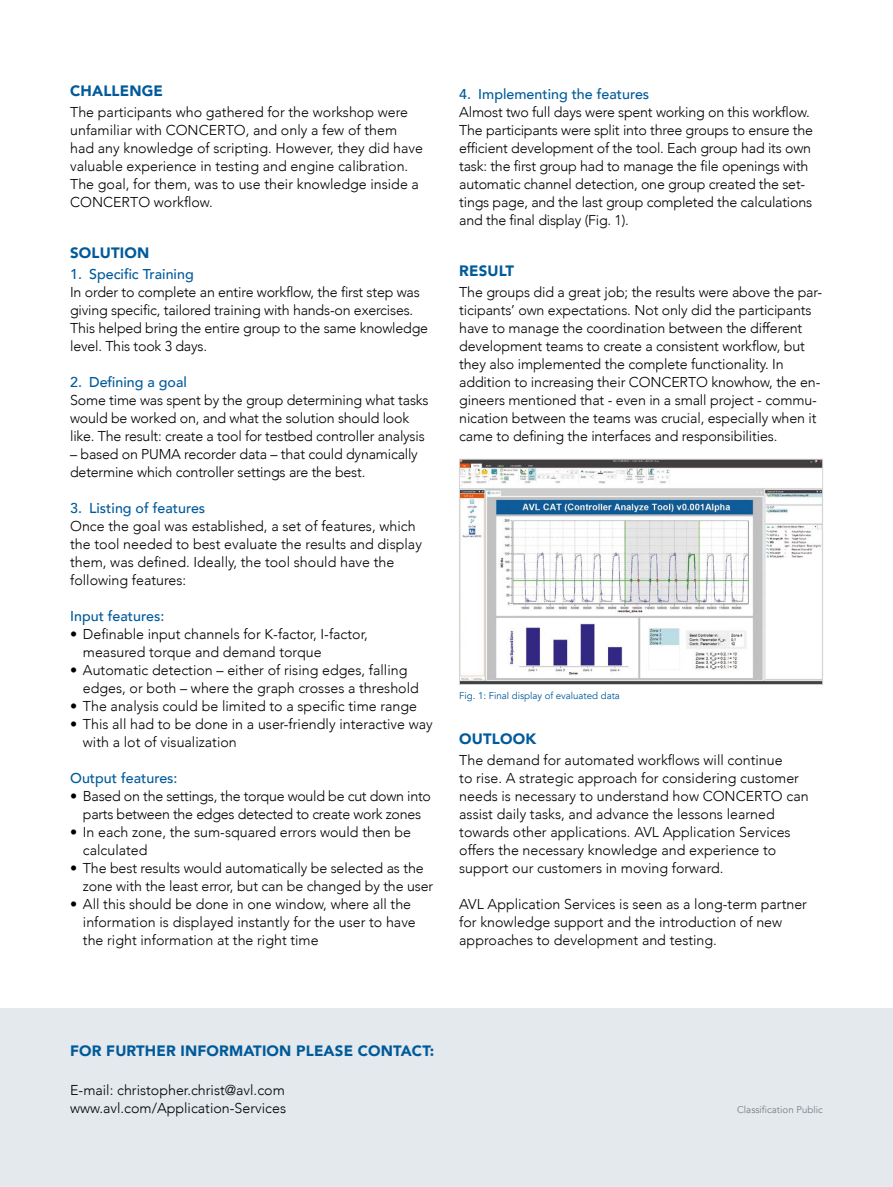
<style>
.page{position:relative;width:893px;height:1187px;background:#fff}
.page>*{position:absolute;margin:0;border:0;box-sizing:border-box;transform-origin:0 0}
.t1{font:900 15px "Avenir";letter-spacing:.01em;color:#005a9a}
.t2{font:300 14.25px/18px "Avenir";letter-spacing:-.01em;color:#000}
.t3{font:500 14.25px "Avenir";color:#005a9a}
.t4{font:9.75px "Avenir";letter-spacing:-.005em;color:#005a9a}
.t5{font:9.75px "Avenir";color:#778186}
</style>
<div class="page">
<img style="left:461px;top:461px;width:360px;height:221px">
<div style="left:459px;top:459px;width:364px;height:225px;border:1px solid #d1d6da"></div>
<div style="left:0;top:1008px;width:893px;height:178px;background:#e3e9ec"></div>
<p class="t1" style="left:70px;top:78px;width:94px">CHALLENGE</p>
<p class="t2" style="left:70px;top:103px;width:354px">The participants who gathered for the workshop were unfamiliar with CONCERTO, and only a few of them had any knowledge of scripting. However, they did have valuable experience in testing and engine calibration.<br>The goal, for them, was to use their knowledge inside a CONCERTO workflow.</p>
<p class="t1" style="left:70px;top:240px;width:81px">SOLUTION</p>
<p class="t3" style="left:70px;top:262px;width:125px">1. Specific Training</p>
<p class="t2" style="left:70px;top:283px;width:359px">In order to complete an entire workflow, the first step was giving specific, tailored training with hands-on exercises.<br>This helped bring the entire group to the same knowledge level. This took 3 days.</p>
<p class="t3" style="left:70px;top:369px;width:118px">2. Defining a goal</p>
<p class="t2" style="left:70px;top:391px;width:360px">Some time was spent by the group determining what tasks would be worked on, and what the solution should look like. The result: create a tool for testbed controller analysis</p>
<p class="t2" style="left:70px;top:445px;width:349px">– based on PUMA recorder data – that could dynamically determine which controller settings are the best.</p>
<p class="t3" style="left:70px;top:495px;width:137px">3. Listing of features</p>
<p class="t2" style="left:70px;top:517px;width:353px">Once the goal was established, a set of features, which the tool needed to best evaluate the results and display them, was defined. Ideally, the tool should have the following features:</p>
<p class="t3" style="left:70px;top:603px;width:96px">Input features:</p>
<p class="t2" style="left:83px;top:625px;width:286px;text-indent:-13px">• Definable input channels for K-factor, I-factor, measured torque and demand torque</p>
<p class="t2" style="left:83px;top:661px;width:337px;text-indent:-13px">• Automatic detection – either of rising edges, falling edges, or both – where the graph crosses a threshold</p>
<p class="t2" style="left:70px;top:697px;width:348px">• The analysis could be limited to a specific time range</p>
<p class="t2" style="left:83px;top:715px;width:351px;text-indent:-13px">• This all had to be done in a user-friendly interactive way with a lot of visualization</p>
<p class="t3" style="left:70px;top:765px;width:109px">Output features:</p>
<p class="t2" style="left:70px;top:787px;width:362px;text-align:center">• Based on the settings, the torque would be cut down into parts between the edges detected to create work zones</p>
<p class="t2" style="left:83px;top:823px;width:330px;text-indent:-13px">• In each zone, the sum-squared errors would then be calculated</p>
<p class="t2" style="left:83px;top:859px;width:352px;text-indent:-13px">• The best results would automatically be selected as the zone with the least error, but can be changed by the user</p>
<p class="t2" style="left:83px;top:895px;width:334px;text-indent:-13px">• All this should be done in one window, where all the information is displayed instantly for the user to have the right information at the right time</p>
<p class="t3" style="left:459px;top:81px;width:192px">4. Implementing the features</p>
<p class="t2" style="left:459px;top:103px;width:355px">Almost two full days were spent working on this workflow.<br>The participants were split into three groups to ensure the efficient development of the tool. Each group had its own task: the first group had to manage the file openings with automatic channel detection, one group created the set&shy;tings page, and the last group completed the calculations and the final display (Fig. 1).</p>
<p class="t1" style="left:459px;top:258px;width:56px">RESULT</p>
<p class="t2" style="left:459px;top:283px;width:364px">The groups did a great job; the results were above the par&shy;ticipants’ own expectations. Not only did the participants have to manage the coordination between the different development teams to create a consistent workflow, but they also implemented the complete functionality. In addition to increasing their CONCERTO knowhow, the en&shy;gineers mentioned that - even in a small project - commu&shy;nication between the teams was crucial, especially when it came to defining the interfaces and responsibilities.</p>
<p class="t4" style="left:459px;top:689px;width:162px">Fig. 1: Final display of evaluated data</p>
<p class="t1" style="left:459px;top:726px;width:78px">OUTLOOK</p>
<p class="t2" style="left:459px;top:751px;width:351px">The demand for automated workflows will continue<br>to rise. A strategic approach for considering customer needs is necessary to understand how CONCERTO can assist daily tasks, and advance the lessons learned towards other applications. AVL Application Services offers the necessary knowledge and experience to support our customers in moving forward.</p>
<p class="t2" style="left:459px;top:895px;width:349px">AVL Application Services is seen as a long-term partner for knowledge support and the introduction of new approaches to development and testing.</p>
<p class="t1" style="left:70px;top:1037px;width:366px">FOR FURTHER INFORMATION PLEASE CONTACT:</p>
<p class="t2" style="left:70px;top:1080px;width:217px">E-mail: christopher.christ@avl.com www.avl.com/Application-Services</p>
<p class="t5" style="left:737px;top:1103px;width:87px">Classification Public</p>
</div>
